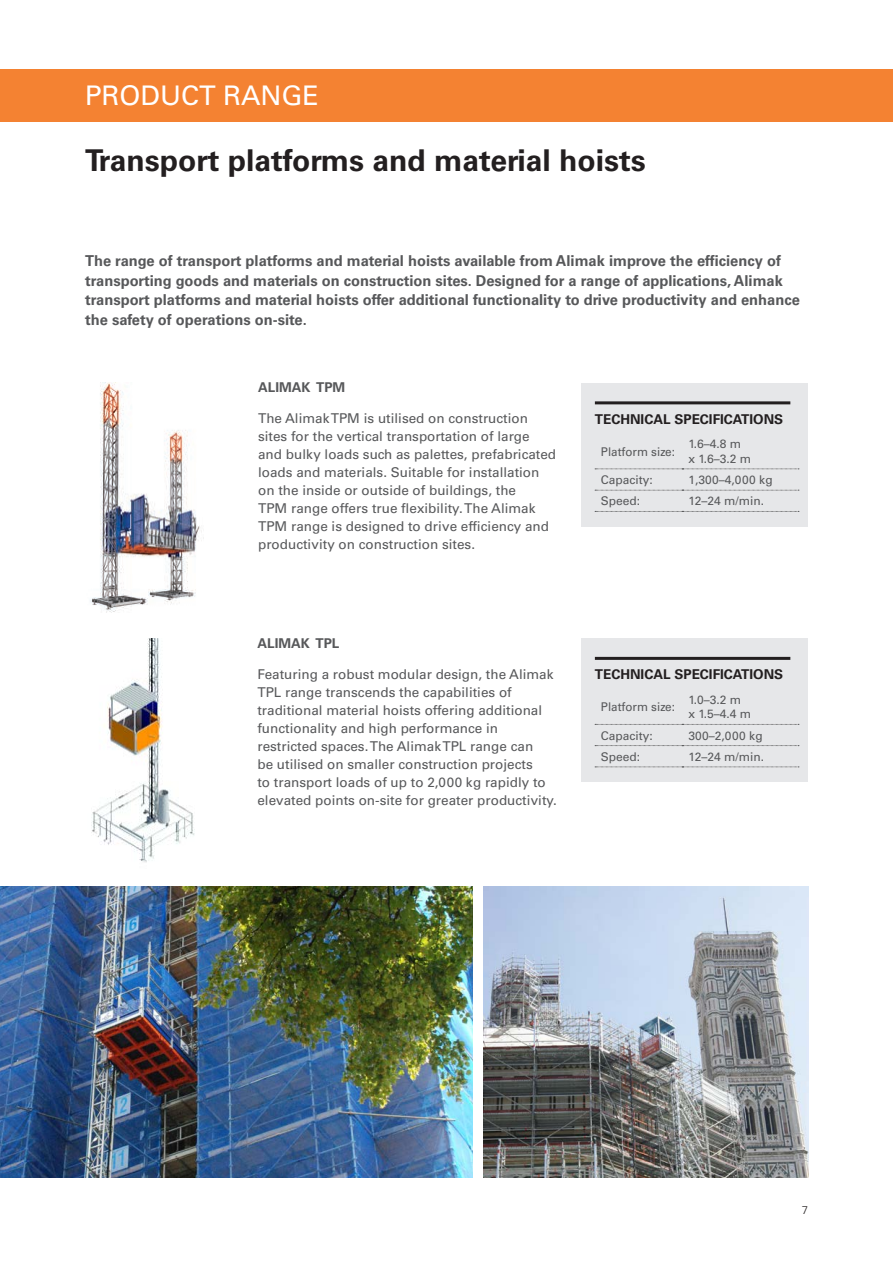
<style>
.page{position:relative;width:893px;height:1263px;background:#fff}
.page>*{position:absolute;margin:0;border:0;box-sizing:border-box;transform-origin:0 0}
.t1{font:700 30px "Univers LT Std";color:#231f20}
.Project_Name{font:27px "Univers LT Std";color:#fff}
.Introduction_text{font:700 15px/19.5px "Univers LT Std";color:#57585a}
.Regular_text{font:13.5px/18px "Univers LT Std";color:#57585a}
.Table_title{font:700 13.5px "Univers LT Std";color:#231f20}
.Headline{font:700 13.5px "Univers LT Std";color:#57585a}
.Table_text{font:12px "Univers LT Std";color:#57585a}
.t2{font:300 11.25px "Univers LT Std";color:#231f20}
</style>
<div class="page">
<div style="left:0;top:69px;width:893px;height:52px;background:#f48232"></div>
<img style="left:0;top:887px;width:473px;height:291px">
<img style="left:483px;top:887px;width:325px;height:291px">
<img style="left:91px;top:638px;width:104px;height:225px">
<img style="left:90px;top:383px;width:114px;height:230px">
<div style="left:581px;top:383px;width:227px;height:143px;background:#e6e7e9"></div>
<div style="left:581px;top:638px;width:227px;height:144px;background:#e6e7e9"></div>
<svg style="left:595px;top:469px;width:204px;height:1px"></svg>
<svg style="left:595px;top:490px;width:204px;height:1px"></svg>
<svg style="left:595px;top:511px;width:204px;height:1px"></svg>
<svg style="left:595px;top:724px;width:204px;height:1px"></svg>
<svg style="left:595px;top:745px;width:204px;height:1px"></svg>
<svg style="left:595px;top:767px;width:204px;height:1px"></svg>
<hr style="left:595px;top:401px;width:195px;height:3px;background:#231f20">
<hr style="left:595px;top:657px;width:195px;height:3px;background:#231f20">
<p class="Project_Name" style="left:85px;top:79px;width:236px">PRODUCT RANGE</p>
<p class="t1" style="left:85px;top:142px;width:562px">Transport platforms and material hoists</p>
<p class="Introduction_text" style="left:85px;top:251px;width:716px">The range of transport platforms and material hoists available from Alimak improve the efficiency of transporting goods and materials on construction sites. Designed for a range of applications, Alimak transport platforms and material hoists offer additional functionality to drive productivity and enhance the safety of operations on-site.</p>
<p class="Headline" style="left:258px;top:380px;width:89px">ALIMAK TPM</p>
<p class="Regular_text" style="left:258px;top:409px;width:300px">The Alimak TPM is utilised on construction sites for the vertical transportation of large and bulky loads such as palettes, prefabricated loads and materials. Suitable for installation on the inside or outside of buildings, the<br>TPM range offers true flexibility. The Alimak TPM range is designed to drive efficiency and productivity on construction sites.</p>
<p class="Headline" style="left:257px;top:635px;width:83px">ALIMAK TPL</p>
<p class="Regular_text" style="left:257px;top:665px;width:301px">Featuring a robust modular design, the Alimak TPL range transcends the capabilities of traditional material hoists offering additional functionality and high performance in restricted spaces. The Alimak TPL range can<br>be utilised on smaller construction projects<br>to transport loads of up to 2,000 kg rapidly to elevated points on-site for greater productivity.</p>
<p class="Table_title" style="left:595px;top:411px;width:190px">TECHNICAL SPECIFICATIONS</p>
<p class="Table_text" style="left:601px;top:444px;width:76px">Platform size:</p>
<p class="Table_text" style="left:688px;top:437px;width:54px">1.6–4.8 m</p>
<p class="Table_text" style="left:688px;top:451px;width:64px">x 1.6–3.2 m</p>
<p class="Table_text" style="left:601px;top:473px;width:54px">Capacity:</p>
<p class="Table_text" style="left:688px;top:473px;width:86px">1,300–4,000 kg</p>
<p class="Table_text" style="left:601px;top:494px;width:41px">Speed:</p>
<p class="Table_text" style="left:688px;top:494px;width:77px">12–24 m/min.</p>
<p class="Table_title" style="left:595px;top:666px;width:190px">TECHNICAL SPECIFICATIONS</p>
<p class="Table_text" style="left:601px;top:700px;width:76px">Platform size:</p>
<p class="Table_text" style="left:688px;top:693px;width:54px">1.0–3.2 m</p>
<p class="Table_text" style="left:688px;top:707px;width:64px">x 1.5–4.4 m</p>
<p class="Table_text" style="left:601px;top:728px;width:54px">Capacity:</p>
<p class="Table_text" style="left:688px;top:728px;width:76px">300–2,000 kg</p>
<p class="Table_text" style="left:601px;top:749px;width:41px">Speed:</p>
<p class="Table_text" style="left:688px;top:749px;width:77px">12–24 m/min.</p>
<p class="t2" style="left:802px;top:1203px;width:8px">7</p>
</div>
